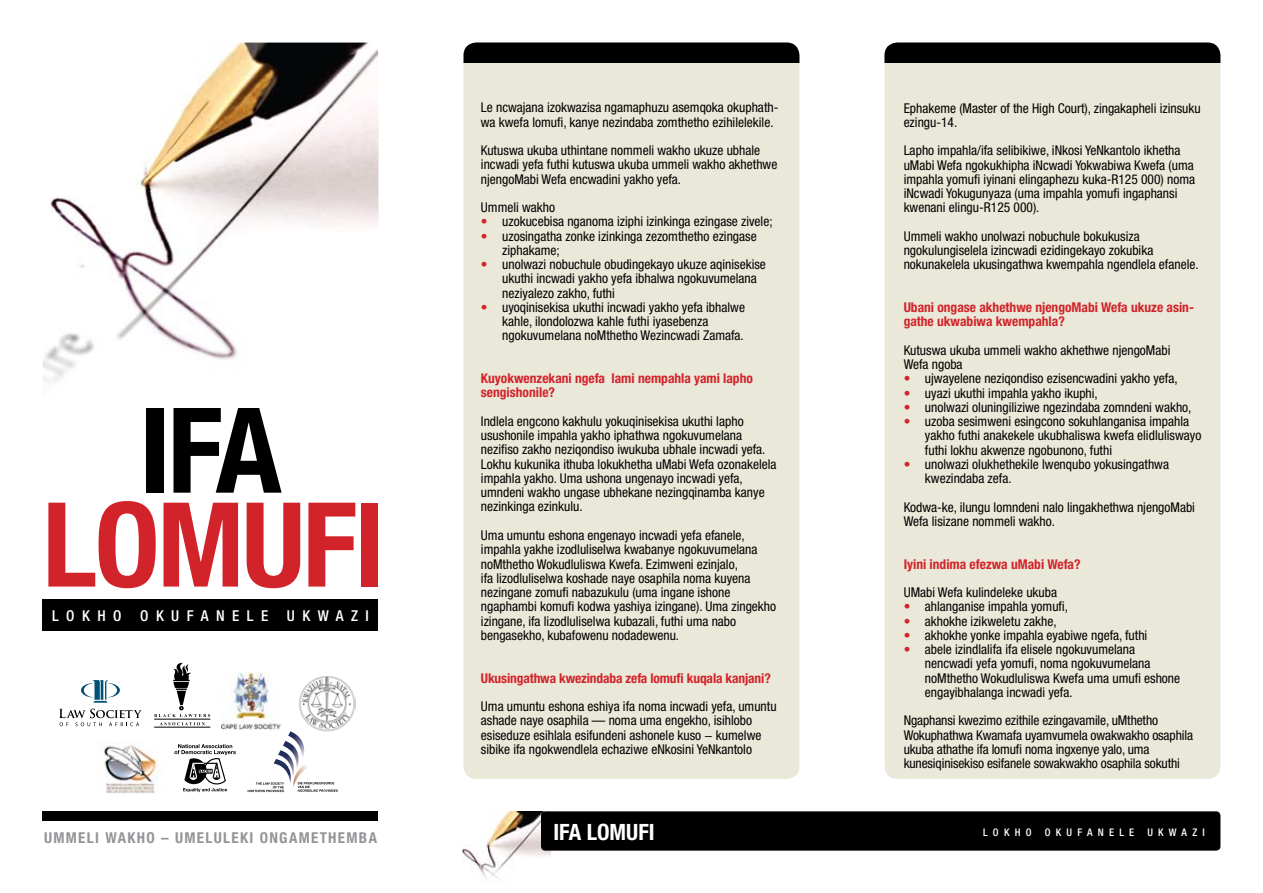
<style>
.page{position:relative;width:1263px;height:893px;background:#fff}
.page>*{position:absolute;margin:0;border:0;box-sizing:border-box;transform-origin:0 0}
.t1{font:700 condensed 118.5px "Helvetica Neue LT Std";color:#000}
.t2{font:700 condensed 117.45px "Helvetica Neue LT Std";letter-spacing:-.02em;color:#d2232a}
.t3{font:700 condensed 22.5px "Helvetica Neue LT Std";color:#fff}
.t4{font:700 condensed 15px "Helvetica Neue LT Std";letter-spacing:.09em;color:#939598}
.t5{font:500 condensed 15px "Helvetica Neue LT Std";letter-spacing:.5em;color:#fff}
.t6{font:condensed 13.5px/14.2px "Helvetica Neue LT Std";color:#000}
.t7{font:700 condensed 13.5px/14.2px "Helvetica Neue LT Std";color:#d2232a}
.t8{font:500 condensed 10.5px "Helvetica Neue LT Std";letter-spacing:.5em;color:#fff}
.s1{color:#d2232a}
</style>
<div class="page">
<img style="left:462px;top:811px;width:88px;height:68px">
<img style="left:43px;top:43px;width:335px;height:339px">
<svg style="left:81px;top:680px;width:39px;height:23px"></svg>
<svg style="left:59px;top:709px;width:83px;height:17px"></svg>
<hr style="left:154px;top:727px;width:56px;height:1px;background:#000">
<svg style="left:154px;top:662px;width:56px;height:63px"></svg>
<img style="left:221px;top:673px;width:60px;height:57px">
<img style="left:298px;top:676px;width:57px;height:55px">
<img style="left:104px;top:742px;width:55px;height:52px">
<svg style="left:174px;top:744px;width:62px;height:48px"></svg>
<svg style="left:248px;top:731px;width:90px;height:61px"></svg>
<div style="left:43px;top:811px;width:335px;height:10px;background:#000"></div>
<div style="left:541px;top:811px;width:679px;height:40px;background:#000;border-radius:4px"></div>
<div style="left:463px;top:43px;width:336px;height:736px;background:#eae8d8;border-radius:13px"></div>
<div style="left:463px;top:43px;width:336px;height:20px;background:#000"></div>
<div style="left:884px;top:43px;width:336px;height:736px;background:#eae8d8;border-radius:13px"></div>
<div style="left:884px;top:43px;width:336px;height:20px;background:#000"></div>
<div style="left:43px;top:600px;width:335px;height:31px;background:#000"></div>
<h1 class="t1" style="left:139px;top:379px;width:144px">IFA</h1>
<h2 class="t2" style="left:43px;top:474px;width:344px">LOMUFI</h2>
<p class="t5" style="left:52px;top:607px;width:318px">LOKHO OKUFANELE UKWAZI</p>
<p class="t4" style="left:44px;top:829px;width:334px">UMMELI WAKHO – UMELULEKI ONGAMETHEMBA</p>
<p class="t6" style="left:481px;top:100px;width:299px">Le ncwajana izokwazisa ngamaphuzu asemqoka okuphath&shy;wa kwefa lomufi, kanye nezindaba zomthetho ezihilelekile.</p>
<p class="t6" style="left:481px;top:143px;width:298px">Kutuswa ukuba uthintane nommeli wakho ukuze ubhale incwadi yefa futhi kutuswa ukuba ummeli wakho akhethwe njengoMabi Wefa encwadini yakho yefa.</p>
<p class="t6" style="left:481px;top:200px;width:76px">Ummeli wakho</p>
<p class="t6" style="left:481px;top:214px;width:293px"><span class="s1">•</span> uzokucebisa nganoma iziphi izinkinga ezingase zivele;</p>
<p class="t6" style="left:502px;top:229px;width:256px;text-indent:-21px"><span class="s1">•</span> uzosingatha zonke izinkinga zezomthetho ezingase ziphakame;</p>
<p class="t6" style="left:502px;top:257px;width:265px;text-indent:-21px"><span class="s1">•</span> unolwazi nobuchule obudingekayo ukuze aqinisekise ukuthi incwadi yakho yefa ibhalwa ngokuvumelana neziyalezo zakho, futhi</p>
<p class="t6" style="left:502px;top:300px;width:244px;text-indent:-21px"><span class="s1">•</span> uyoqinisekisa ukuthi incwadi yakho yefa ibhalwe kahle, ilondolozwa kahle futhi iyasebenza ngokuvumelana noMthetho Wezincwadi Zamafa.</p>
<p class="t7" style="left:481px;top:371px;width:273px">Kuyokwenzekani ngefa lami nempahla yami lapho sengishonile?</p>
<p class="t6" style="left:481px;top:414px;width:297px">Indlela engcono kakhulu yokuqinisekisa ukuthi lapho usushonile impahla yakho iphathwa ngokuvumelana nezifiso zakho neziqondiso iwukuba ubhale incwadi yefa.<br>Lokhu kukunika ithuba lokukhetha uMabi Wefa ozonakelela impahla yakho. Uma ushona ungenayo incwadi yefa, umndeni wakho ungase ubhekane nezingqinamba kanye nezinkinga ezinkulu.</p>
<p class="t6" style="left:481px;top:528px;width:297px">Uma umuntu eshona engenayo incwadi yefa efanele, impahla yakhe izodluliselwa kwabanye ngokuvumelana noMthetho Wokudluliswa Kwefa. Ezimweni ezinjalo,<br>ifa lizodluliselwa koshade naye osaphila noma kuyena nezingane zomufi nabazukulu (uma ingane ishone ngaphambi komufi kodwa yashiya izingane). Uma zingekho izingane, ifa lizodluliselwa kubazali, futhi uma nabo bengasekho, kubafowenu nodadewenu.</p>
<p class="t7" style="left:481px;top:670px;width:291px">Ukusingathwa kwezindaba zefa lomufi kuqala kanjani?</p>
<p class="t6" style="left:481px;top:699px;width:297px">Uma umuntu eshona eshiya ifa noma incwadi yefa, umuntu ashade naye osaphila — noma uma engekho, isihlobo esiseduze esihlala esifundeni ashonele kuso − kumelwe sibike ifa ngokwendlela echaziwe eNkosini YeNkantolo</p>
<h3 class="t3" style="left:553px;top:818px;width:103px">IFA LOMUFI</h3>
<p class="t6" style="left:904px;top:101px;width:298px">Ephakeme (Master of the High Court), zingakapheli izinsuku ezingu-14.</p>
<p class="t6" style="left:904px;top:143px;width:293px">Lapho impahla/ifa selibikiwe, iNkosi YeNkantolo ikhetha uMabi Wefa ngokukhipha iNcwadi Yokwabiwa Kwefa (uma impahla yomufi iyinani elingaphezu kuka-R125 000) noma iNcwadi Yokugunyaza (uma impahla yomufi ingaphansi kwenani elingu-R125 000).</p>
<p class="t6" style="left:904px;top:229px;width:296px">Ummeli wakho unolwazi nobuchule bokukusiza ngokulungiselela izincwadi ezidingekayo zokubika nokunakelela ukusingathwa kwempahla ngendlela efanele.</p>
<p class="t7" style="left:904px;top:300px;width:292px">Ubani ongase akhethwe njengoMabi Wefa ukuze asin&shy;gathe ukwabiwa kwempahla?</p>
<p class="t6" style="left:904px;top:343px;width:268px">Kutuswa ukuba ummeli wakho akhethwe njengoMabi<br>Wefa ngoba</p>
<p class="t6" style="left:904px;top:371px;width:275px"><span class="s1">•</span> ujwayelene neziqondiso ezisencwadini yakho yefa,</p>
<p class="t6" style="left:904px;top:386px;width:196px"><span class="s1">•</span> uyazi ukuthi impahla yakho ikuphi,</p>
<p class="t6" style="left:904px;top:400px;width:289px"><span class="s1">•</span> unolwazi oluningiliziwe ngezindaba zomndeni wakho,</p>
<p class="t6" style="left:925px;top:414px;width:278px;text-indent:-21px"><span class="s1">•</span> uzoba sesimweni esingcono sokuhlanganisa impahla yakho futhi anakekele ukubhaliswa kwefa elidluliswayo futhi lokhu akwenze ngobunono, futhi</p>
<p class="t6" style="left:925px;top:457px;width:246px;text-indent:-21px"><span class="s1">•</span> unolwazi olukhethekile lwenqubo yokusingathwa kwezindaba zefa.</p>
<p class="t6" style="left:904px;top:500px;width:293px">Kodwa-ke, ilungu lomndeni nalo lingakhethwa njengoMabi<br>Wefa lisizane nommeli wakho.</p>
<p class="t7" style="left:904px;top:557px;width:178px">Iyini indima efezwa uMabi Wefa?</p>
<p class="t6" style="left:904px;top:585px;width:155px">UMabi Wefa kulindeleke ukuba</p>
<p class="t6" style="left:904px;top:599px;width:166px"><span class="s1">•</span> ahlanganise impahla yomufi,</p>
<p class="t6" style="left:904px;top:614px;width:154px"><span class="s1">•</span> akhokhe izikweletu zakhe,</p>
<p class="t6" style="left:904px;top:628px;width:245px"><span class="s1">•</span> akhokhe yonke impahla eyabiwe ngefa, futhi</p>
<p class="t6" style="left:925px;top:642px;width:257px;text-indent:-21px"><span class="s1">•</span> abele izindlalifa ifa elisele ngokuvumelana nencwadi yefa yomufi, noma ngokuvumelana noMthetho Wokudluliswa Kwefa uma umufi eshone engayibhalanga incwadi yefa.</p>
<p class="t6" style="left:904px;top:713px;width:291px">Ngaphansi kwezimo ezithile ezingavamile, uMthetho Wokuphathwa Kwamafa uyamvumela owakwakho osaphila ukuba athathe ifa lomufi noma ingxenye yalo, uma kunesiqinisekiso esifanele sowakwakho osaphila sokuthi</p>
<p class="t8" style="left:983px;top:826px;width:223px">LOKHO OKUFANELE UKWAZI</p>
</div>
